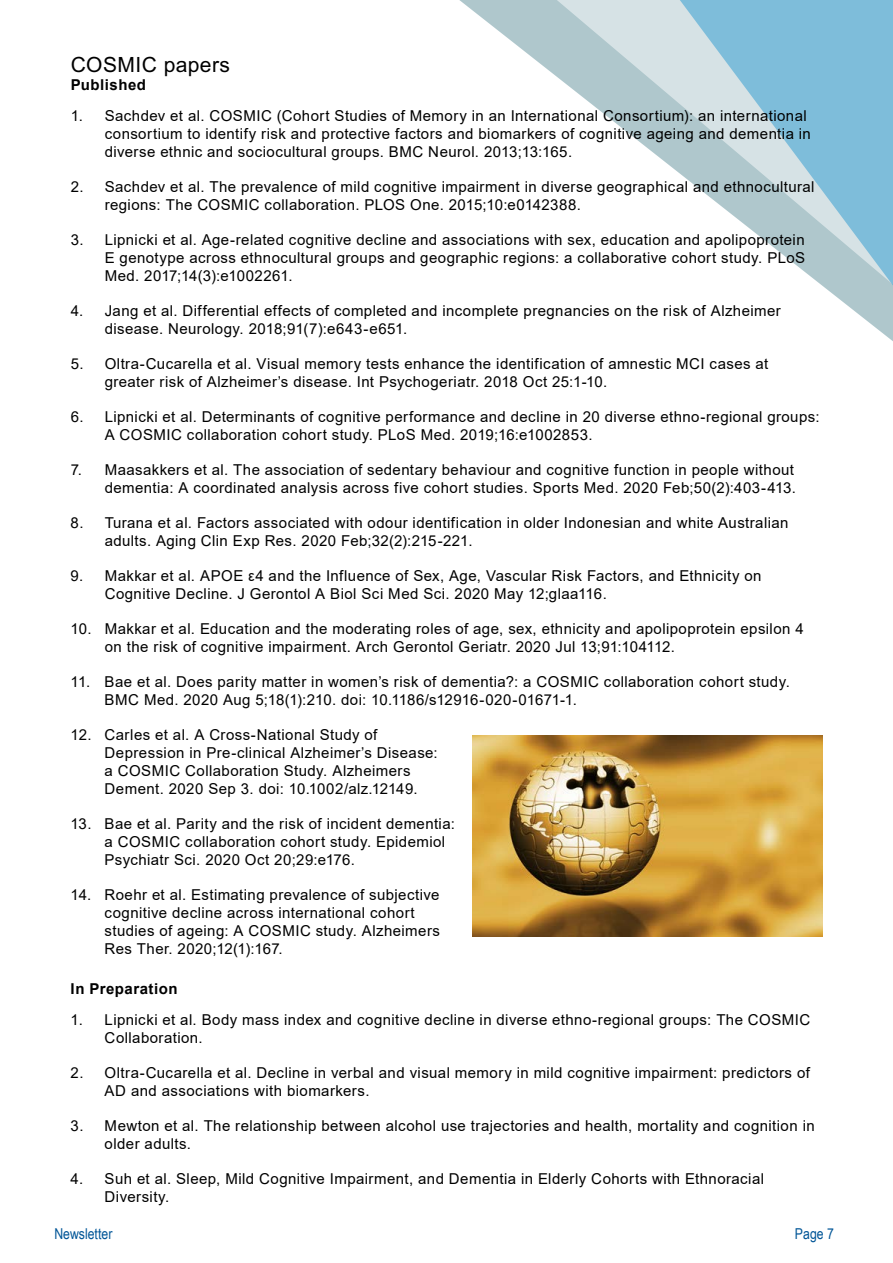
<style>
.page{position:relative;width:893px;height:1263px;background:#fff}
.page>*{position:absolute;margin:0;border:0;box-sizing:border-box;transform-origin:0 0}
.t1{font:21px "Arial MT Std";letter-spacing:.02em;color:#000}
.t2{font:15px/18px "Arial";letter-spacing:.03em;color:#000}
.t3{font:700 15px "Arial";letter-spacing:.035em;color:#000}
.t4{font:15px "Arial Narrow";color:#005597}
</style>
<div class="page">
<svg style="left:482px;top:0;width:411px;height:341px"></svg>
<img style="left:473px;top:736px;width:349px;height:200px">
<h1 class="t1" style="left:71px;top:52px;width:161px">COSMIC papers</h1>
<p class="t3" style="left:71px;top:74px;width:77px">Published</p>
<p class="t2" style="left:105px;top:106px;width:708px;text-indent:-34px">1. Sachdev et al. COSMIC (Cohort Studies of Memory in an International Consortium): an international consortium to identify risk and protective factors and biomarkers of cognitive ageing and dementia in diverse ethnic and sociocultural groups. BMC Neurol. 2013;13:165.</p>
<p class="t2" style="left:105px;top:177px;width:711px;text-indent:-34px">2. Sachdev et al. The prevalence of mild cognitive impairment in diverse geographical and ethnocultural regions: The COSMIC collaboration. PLOS One. 2015;10:e0142388.</p>
<p class="t2" style="left:105px;top:230px;width:702px;text-align:justify;text-indent:-34px">3. Lipnicki et al. Age-related cognitive decline and associations with sex, education and apolipoprotein E genotype across ethnocultural groups and geographic regions: a collaborative cohort study. PLoS Med. 2017;14(3):e1002261.</p>
<p class="t2" style="left:105px;top:301px;width:678px;text-indent:-34px">4. Jang et al. Differential effects of completed and incomplete pregnancies on the risk of Alzheimer disease. Neurology. 2018;91(7):e643-e651.</p>
<p class="t2" style="left:105px;top:354px;width:665px;text-indent:-34px">5. Oltra-Cucarella et al. Visual memory tests enhance the identification of amnestic MCI cases at greater risk of Alzheimer’s disease. Int Psychogeriatr. 2018 Oct 25:1-10.</p>
<p class="t2" style="left:105px;top:407px;width:716px;text-indent:-34px">6. Lipnicki et al. Determinants of cognitive performance and decline in 20 diverse ethno-regional groups:<br>A COSMIC collaboration cohort study. PLoS Med. 2019;16:e1002853.</p>
<p class="t2" style="left:71px;top:460px;width:727px;text-align:right">7. Maasakkers et al. The association of sedentary behaviour and cognitive function in people without dementia: A coordinated analysis across five cohort studies. Sports Med. 2020 Feb;50(2):403-413.</p>
<p class="t2" style="left:105px;top:513px;width:685px;text-indent:-34px">8. Turana et al. Factors associated with odour identification in older Indonesian and white Australian adults. Aging Clin Exp Res. 2020 Feb;32(2):215-221.</p>
<p class="t2" style="left:105px;top:566px;width:658px;text-indent:-34px">9. Makkar et al. APOE ε4 and the Influence of Sex, Age, Vascular Risk Factors, and Ethnicity on<br>Cognitive Decline. J Gerontol A Biol Sci Med Sci. 2020 May 12;glaa116.</p>
<p class="t2" style="left:105px;top:619px;width:701px;text-indent:-34px">10. Makkar et al. Education and the moderating roles of age, sex, ethnicity and apolipoprotein epsilon 4 on the risk of cognitive impairment. Arch Gerontol Geriatr. 2020 Jul 13;91:104112.</p>
<p class="t2" style="left:105px;top:672px;width:687px;text-indent:-34px">11. Bae et al. Does parity matter in women’s risk of dementia?: a COSMIC collaboration cohort study.<br>BMC Med. 2020 Aug 5;18(1):210. doi: 10.1186/s12916-020-01671-1.</p>
<p class="t2" style="left:105px;top:725px;width:335px;text-indent:-34px">12. Carles et al. A Cross-National Study of Depression in Pre-clinical Alzheimer’s Disease: a COSMIC Collaboration Study. Alzheimers Dement. 2020 Sep 3. doi: 10.1002/alz.12149.</p>
<p class="t2" style="left:105px;top:814px;width:352px;text-indent:-34px">13. Bae et al. Parity and the risk of incident dementia: a COSMIC collaboration cohort study. Epidemiol<br>Psychiatr Sci. 2020 Oct 20;29:e176.</p>
<p class="t2" style="left:105px;top:885px;width:337px;text-indent:-34px">14. Roehr et al. Estimating prevalence of subjective cognitive decline across international cohort studies of ageing: A COSMIC study. Alzheimers Res Ther. 2020;12(1):167.</p>
<p class="t3" style="left:71px;top:978px;width:109px">In Preparation</p>
<p class="t2" style="left:105px;top:1010px;width:707px;text-indent:-34px">1. Lipnicki et al. Body mass index and cognitive decline in diverse ethno-regional groups: The COSMIC<br>Collaboration.</p>
<p class="t2" style="left:105px;top:1063px;width:707px;text-indent:-34px">2. Oltra-Cucarella et al. Decline in verbal and visual memory in mild cognitive impairment: predictors of<br>AD and associations with biomarkers.</p>
<p class="t2" style="left:105px;top:1116px;width:712px;text-indent:-34px">3. Mewton et al. The relationship between alcohol use trajectories and health, mortality and cognition in older adults.</p>
<p class="t2" style="left:105px;top:1169px;width:661px;text-indent:-34px">4. Suh et al. Sleep, Mild Cognitive Impairment, and Dementia in Elderly Cohorts with Ethnoracial<br>Diversity.</p>
<p class="t4" style="left:54px;top:1222px;width:60px">Newsletter</p>
<p class="t4" style="left:795px;top:1222px;width:40px">Page 7</p>
</div>
